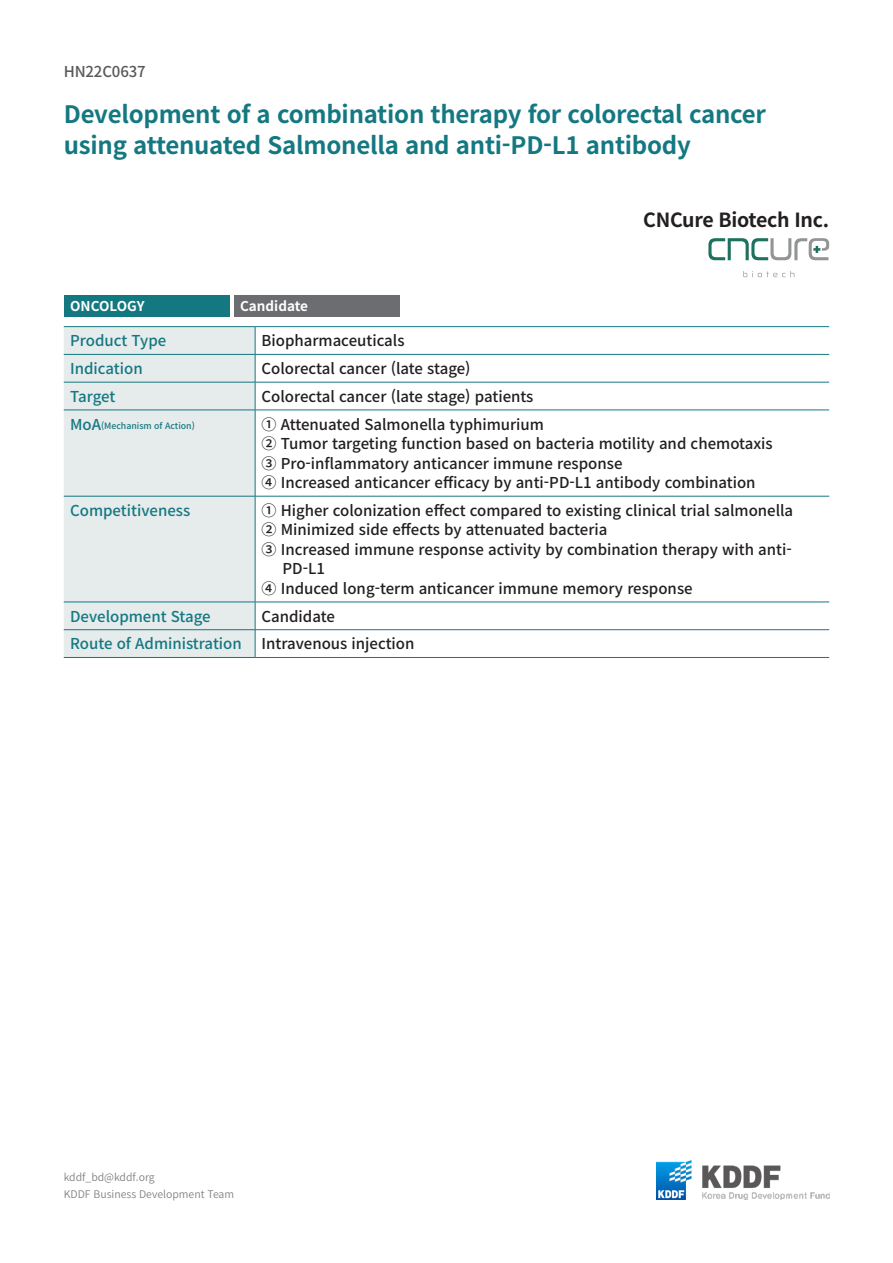
<style>
.page{position:relative;width:893px;height:1263px;background:#fff}
.page>*{position:absolute;margin:0;border:0;box-sizing:border-box;transform-origin:0 0}
._5_제목{font:700 24px/31.5px "Noto Sans CJ Kkr";letter-spacing:-.01em;color:#147881}
._3_기관명{font:700 19.5px "Noto Sans CJ Kkr";letter-spacing:-.015em;color:#231f20}
._7_표_내용{font:500 15px/19.5px "Noto Sans CJ Kkr";color:#231f20}
._6_표제{font:500 15px "Noto Sans CJ Kkr";color:#147881}
._0_코드{font:500 15px "Noto Sans CJ Kkr";letter-spacing:-.01em;color:#57585a}
._2_스테이지{font:700 13.5px "Noto Sans CJ Kkr";color:#fff}
._1_질환명{font:700 13.5px "Noto Sans CJ Kkr";color:#fff}
.t1{font:600 10.5px/16.5px "Noto Sans CJ Kkr";color:#808285}
._6_표제-2{font:500 8.7px "Noto Sans CJ Kkr";color:#147881}
.s1{font-size:15px}
</style>
<div class="page">
<img style="left:656px;top:1161px;width:173px;height:38px">
<div style="left:64px;top:327px;width:191px;height:330px;background:#e6ebec"></div>
<hr style="left:64px;top:354px;width:191px;height:1px;background:#147881">
<hr style="left:255px;top:354px;width:574px;height:1px;background:#147881">
<hr style="left:64px;top:382px;width:191px;height:1px;background:#147881">
<hr style="left:255px;top:382px;width:574px;height:1px;background:#147881">
<svg style="left:255px;top:327px;width:1px;height:83px"></svg>
<hr style="left:64px;top:410px;width:191px;height:1px;background:#147881">
<hr style="left:255px;top:410px;width:574px;height:1px;background:#147881">
<hr style="left:255px;top:410px;width:1px;height:86px;background:#147881">
<hr style="left:64px;top:496px;width:191px;height:1px;background:#147881">
<hr style="left:255px;top:496px;width:574px;height:1px;background:#147881">
<hr style="left:255px;top:496px;width:1px;height:106px;background:#147881">
<hr style="left:64px;top:602px;width:191px;height:1px;background:#147881">
<hr style="left:255px;top:602px;width:574px;height:1px;background:#147881">
<hr style="left:64px;top:629px;width:191px;height:1px;background:#147881">
<hr style="left:255px;top:629px;width:574px;height:1px;background:#147881">
<svg style="left:255px;top:602px;width:1px;height:55px"></svg>
<hr style="left:64px;top:326px;width:191px;height:1px;background:#147881">
<hr style="left:255px;top:326px;width:574px;height:1px;background:#147881">
<hr style="left:64px;top:657px;width:191px;height:1px;background:#147881">
<hr style="left:255px;top:657px;width:574px;height:1px;background:#147881">
<div style="left:64px;top:295px;width:166px;height:22px;background:#147881"></div>
<div style="left:234px;top:295px;width:165px;height:22px;background:#6c6d70"></div>
<svg style="left:708px;top:238px;width:121px;height:39px"></svg>
<p class="_0_코드" style="left:64px;top:63px;width:83px">HN22C0637</p>
<p class="_5_제목" style="left:64px;top:99px;width:704px">Development of a combination therapy for colorectal cancer using attenuated Salmonella and anti-PD-L1 antibody</p>
<p class="_1_질환명" style="left:70px;top:298px;width:76px">ONCOLOGY</p>
<p class="_2_스테이지" style="left:240px;top:298px;width:69px">Candidate</p>
<p class="_3_기관명" style="left:643px;top:209px;width:188px">CNCure Biotech Inc.</p>
<p class="_6_표제" style="left:70px;top:332px;width:98px">Product Type</p>
<p class="_7_표_내용" style="left:261px;top:331px;width:145px">Biopharmaceuticals</p>
<p class="_6_표제" style="left:70px;top:360px;width:74px">Indication</p>
<p class="_7_표_내용" style="left:261px;top:359px;width:211px">Colorectal cancer (late stage)</p>
<p class="_6_표제" style="left:70px;top:388px;width:47px">Target</p>
<p class="_7_표_내용" style="left:261px;top:387px;width:273px">Colorectal cancer (late stage) patients</p>
<p class="_6_표제-2" style="left:70px;top:421px;width:126px"><span class="s1">MoA</span>(Mechanism of Action)</p>
<p class="_7_표_내용" style="left:261px;top:415px;width:284px">① Attenuated Salmonella typhimurium</p>
<p class="_7_표_내용" style="left:261px;top:434px;width:513px">② Tumor targeting function based on bacteria motility and chemotaxis</p>
<p class="_7_표_내용" style="left:261px;top:454px;width:362px">③ Pro-inflammatory anticancer immune response</p>
<p class="_7_표_내용" style="left:261px;top:473px;width:496px">④ Increased anticancer efficacy by anti-PD-L1 antibody combination</p>
<p class="_6_표제" style="left:70px;top:502px;width:122px">Competitiveness</p>
<p class="_7_표_내용" style="left:261px;top:501px;width:533px">① Higher colonization effect compared to existing clinical trial salmonella</p>
<p class="_7_표_내용" style="left:261px;top:520px;width:347px">② Minimized side effects by attenuated bacteria</p>
<p class="_7_표_내용" style="left:282px;top:540px;width:511px;text-indent:-21px">③ Increased immune response activity by combination therapy with anti-<br>PD-L1</p>
<p class="_7_표_내용" style="left:261px;top:579px;width:433px">④ Induced long-term anticancer immune memory response</p>
<p class="_6_표제" style="left:70px;top:608px;width:142px">Development Stage</p>
<p class="_7_표_내용" style="left:261px;top:607px;width:75px">Candidate</p>
<p class="_6_표제" style="left:70px;top:635px;width:173px">Route of Administration</p>
<p class="_7_표_내용" style="left:261px;top:634px;width:154px">Intravenous injection</p>
<p class="t1" style="left:64px;top:1169px;width:172px">kddf_bd@kddf.org<br>KDDF Business Development Team</p>
</div>
